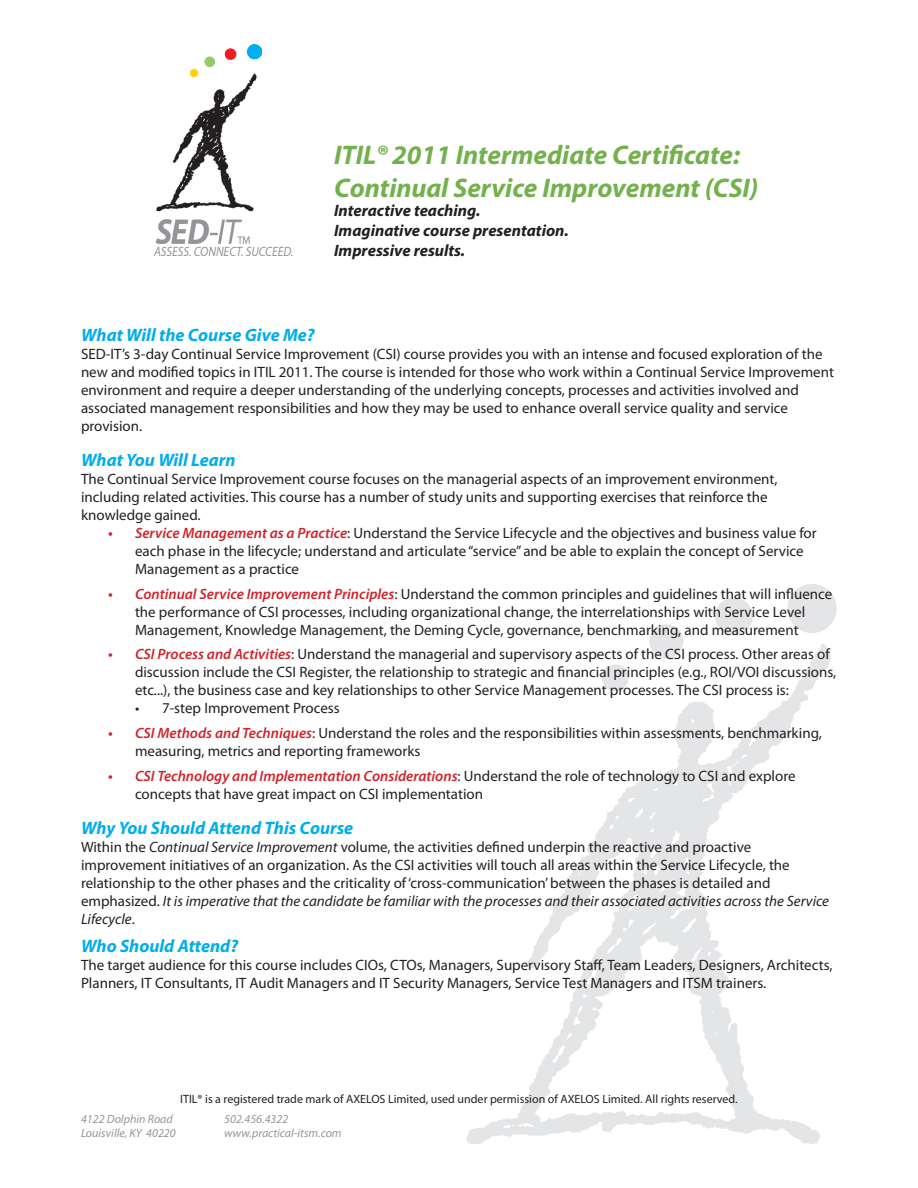
<style>
.page{position:relative;width:918px;height:1188px;background:#fff}
.page>*{position:absolute;margin:0;border:0;box-sizing:border-box;transform-origin:0 0}
.t1{font:italic 700 27px "Myriad Pro";color:#73b14d}
.t2{font:italic 700 18px "Myriad Pro";color:#00adeb}
.t3{font:italic 700 16.5px "Myriad Pro";color:#231f20}
.t4{font:15px/18px "Myriad Pro";color:#231f20}
.t5{font:italic 13.5px "Myriad Pro";color:#939598;scale:.9 1}
.t6{font:12px "Myriad Pro";color:#231f20}
.t7{font:italic 12px "Myriad Pro";color:#939598}
.s1{font-weight:600;font-style:italic;color:#d1232a}
.s2{font-style:italic}
</style>
<div class="page">
<img style="left:155px;top:45px;width:107px;height:198px">
<img style="left:466px;top:584px;width:371px;height:560px">
<p class="t5" style="left:154px;top:243px;width:156px">ASSESS. CONNECT. SUCCEED.</p>
<p class="t1" style="left:334px;top:137px;width:407px">ITIL® 2011 Intermediate Certificate:</p>
<p class="t1" style="left:334px;top:170px;width:426px">Continual Service Improvement (CSI)</p>
<p class="t3" style="left:334px;top:200px;width:148px">Interactive teaching.</p>
<p class="t3" style="left:334px;top:220px;width:236px">Imaginative course presentation.</p>
<p class="t3" style="left:334px;top:240px;width:133px">Impressive results.</p>
<p class="t2" style="left:81px;top:323px;width:235px">What Will the Course Give Me?</p>
<p class="t4" style="left:81px;top:345px;width:754px">SED-IT’s 3-day Continual Service Improvement (CSI) course provides you with an intense and focused exploration of the new and modified topics in ITIL 2011. The course is intended for those who work within a Continual Service Improvement environment and require a deeper understanding of the underlying concepts, processes and activities involved and associated management responsibilities and how they may be used to enhance overall service quality and service provision.</p>
<p class="t2" style="left:81px;top:448px;width:156px">What You Will Learn</p>
<p class="t4" style="left:81px;top:470px;width:698px">The Continual Service Improvement course focuses on the managerial aspects of an improvement environment, including related activities. This course has a number of study units and supporting exercises that reinforce the knowledge gained.</p>
<p class="t4" style="left:135px;top:524px;width:683px;text-indent:-27px"><span class="s1">• Service Management as a Practice</span>: Understand the Service Lifecycle and the objectives and business value for each phase in the lifecycle; understand and articulate “service” and be able to explain the concept of Service<br>Management as a practice</p>
<p class="t4" style="left:108px;top:584px;width:726px;text-align:center"><span class="s1">• Continual Service Improvement Principles</span>: Understand the common principles and guidelines that will influence the performance of CSI processes, including organizational change, the interrelationships with Service Level<br>Management, Knowledge Management, the Deming Cycle, governance, benchmarking, and measurement</p>
<p class="t4" style="left:135px;top:645px;width:703px;text-indent:-27px"><span class="s1">• CSI Process and Activities</span>: Understand the managerial and supervisory aspects of the CSI process. Other areas of discussion include the CSI Register, the relationship to strategic and financial principles (e.g., ROI/VOI discussions, etc...), the business case and key relationships to other Service Management processes. The CSI process is:</p>
<p class="t4" style="left:135px;top:699px;width:206px">• 7-step Improvement Process</p>
<p class="t4" style="left:135px;top:724px;width:689px;text-indent:-27px"><span class="s1">• CSI Methods and Techniques</span>: Understand the roles and the responsibilities within assessments, benchmarking, measuring, metrics and reporting frameworks</p>
<p class="t4" style="left:135px;top:767px;width:662px;text-indent:-27px"><span class="s1">• CSI Technology and Implementation Considerations</span>: Understand the role of technology to CSI and explore concepts that have great impact on CSI implementation</p>
<p class="t2" style="left:81px;top:816px;width:274px">Why You Should Attend This Course</p>
<p class="t4" style="left:81px;top:838px;width:750px">Within the <span class="s2">Continual Service Improvement</span> volume, the activities defined underpin the reactive and proactive improvement initiatives of an organization. As the CSI activities will touch all areas within the Service Lifecycle, the relationship to the other phases and the criticality of ‘cross-communication’ between the phases is detailed and emphasized. <span class="s2">It is imperative that the candidate be familiar with the processes and their associated activities across the Service Lifecycle</span>.</p>
<p class="t2" style="left:81px;top:935px;width:159px">Who Should Attend?</p>
<p class="t4" style="left:81px;top:956px;width:753px">The target audience for this course includes CIOs, CTOs, Managers, Supervisory Staff, Team Leaders, Designers, Architects,<br>Planners, IT Consultants, IT Audit Managers and IT Security Managers, Service Test Managers and ITSM trainers.</p>
<p class="t6" style="left:180px;top:1091px;width:559px">ITIL® is a registered trade mark of AXELOS Limited, used under permission of AXELOS Limited. All rights reserved.</p>
<p class="t7" style="left:81px;top:1112px;width:93px">4122 Dolphin Road</p>
<p class="t7" style="left:81px;top:1126px;width:96px">Louisville, KY 40220</p>
<p class="t7" style="left:224px;top:1112px;width:66px">502.456.4322</p>
<p class="t7" style="left:224px;top:1126px;width:119px">www.practical-itsm.com</p>
</div>
